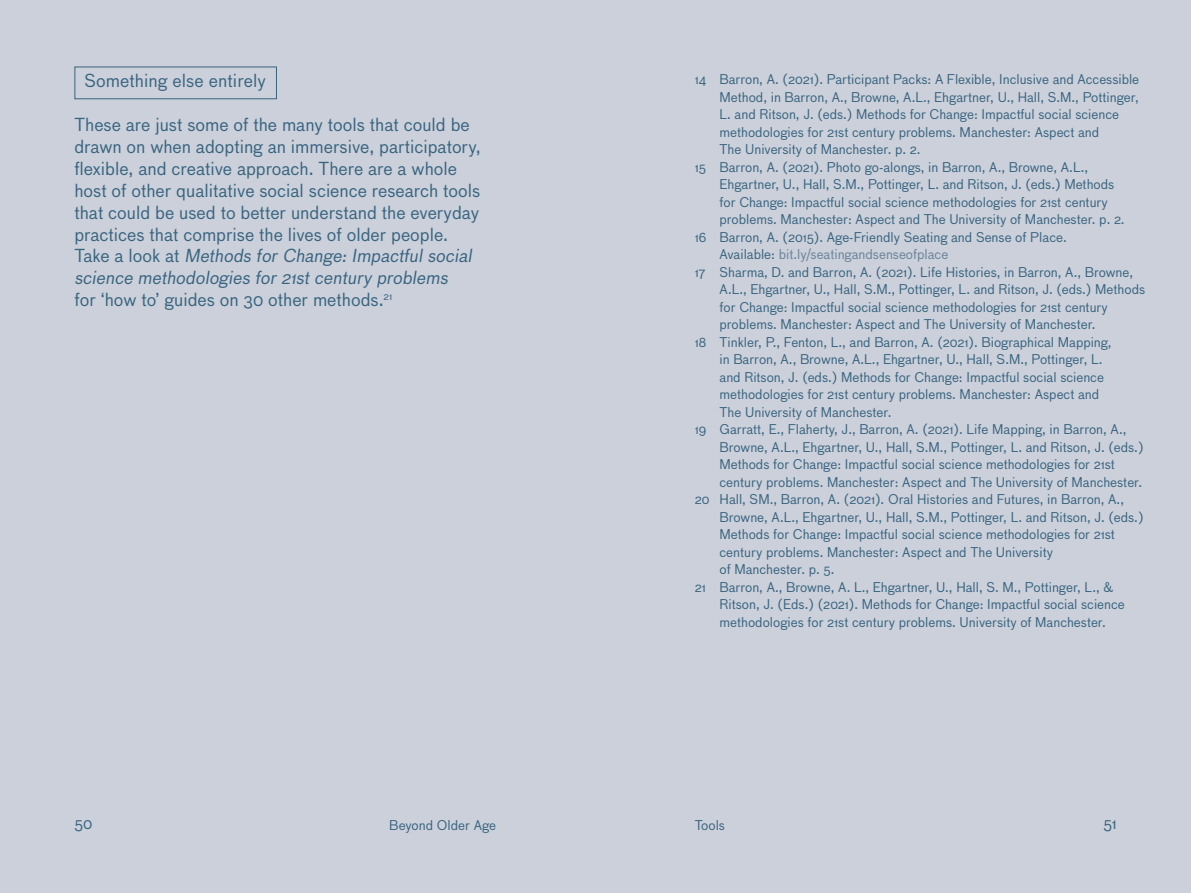
<style>
.page{position:relative;width:1191px;height:893px;background:#cbd0da}
.page>*{position:absolute;margin:0;border:0;box-sizing:border-box;transform-origin:0 0}
.t1{font:17.5px/21.9px "Bau";color:#37637f}
.t2{font:15.75px "Bau";color:#37637f}
.t3{font:13.12px "Bau";color:#37637f}
.t4{font:13.12px "Bau";color:#698199}
.s1{font-style:italic}
.s2{color:#37637f}
</style>
<div class="page">
<div style="left:74px;top:67px;width:203px;height:32px;border:1px solid #37637f"></div>
<h1 class="t1" style="left:84px;top:70px;width:183px">Something else entirely</h1>
<p class="t1" style="left:74px;top:114px;width:408px">These are just some of the many tools that could be drawn on when adopting an immersive, participatory, flexible, and creative approach. There are a whole host of other qualitative social science research tools that could be used to better understand the everyday practices that comprise the lives of older people.<br>Ta k e a l o o k at <span class="s1">Methods forChange:Impactfulsocial science methodologies for21stcentury problems<br></span>for ‘how to’ guides on 30 other methods.<sup>21</sup></p>
<p class="t3" style="left:694px;top:70px;width:446px">14 Barron, A. (2021). Participant Packs: A Flexible, Inclusive and Accessible</p>
<p class="t3" style="left:719px;top:88px;width:420px">Method, in Barron, A., Browne, A.L., Ehgartner, U., Hall, S.M., Pottinger,</p>
<p class="t3" style="left:719px;top:105px;width:401px">L. and Ritson, J. (eds.) Methods for Change: Impactful social science</p>
<p class="t3" style="left:719px;top:123px;width:381px">methodologies for 21st century problems. Manchester: Aspect and</p>
<p class="t3" style="left:719px;top:140px;width:202px">The University of Manchester. p. 2.</p>
<p class="t3" style="left:694px;top:158px;width:395px">15 Barron, A. (2021). Photo go-alongs, in Barron, A., Browne, A.L.,</p>
<p class="t3" style="left:719px;top:175px;width:396px">Ehgartner, U., Hall, S.M., Pottinger, L. and Ritson, J. (eds.) Methods</p>
<p class="t3" style="left:719px;top:193px;width:390px">for Change: Impactful social science methodologies for 21st century</p>
<p class="t3" style="left:719px;top:210px;width:406px">problems. Manchester: Aspect and The University of Manchester. p. 2.</p>
<p class="t3" style="left:694px;top:228px;width:373px">16 Barron, A. (2015). Age-Friendly Seating and Sense of Place.</p>
<p class="t4" style="left:719px;top:245px;width:230px"><span class="s2">Available:</span> bit.ly/seatingandsenseofplace</p>
<p class="t3" style="left:694px;top:263px;width:440px">17 Sharma, D. and Barron, A. (2021). Life Histories, in Barron, A., Browne,</p>
<p class="t3" style="left:719px;top:280px;width:427px">A.L., Ehgartner, U., Hall, S.M., Pottinger, L. and Ritson, J. (eds.) Methods</p>
<p class="t3" style="left:719px;top:298px;width:390px">for Change: Impactful social science methodologies for 21st century</p>
<p class="t3" style="left:719px;top:315px;width:377px">problems. Manchester: Aspect and The University of Manchester.</p>
<p class="t3" style="left:694px;top:332px;width:418px">18 Tinkler, P., Fenton, L., and Barron, A. (2021). Biographical Mapping,</p>
<p class="t3" style="left:719px;top:350px;width:384px">in Barron, A., Browne, A.L., Ehgartner, U., Hall, S.M., Pottinger, L.</p>
<p class="t3" style="left:719px;top:367px;width:386px">and Ritson, J. (eds.) Methods for Change: Impactful social science</p>
<p class="t3" style="left:719px;top:385px;width:381px">methodologies for 21st century problems. Manchester: Aspect and</p>
<p class="t3" style="left:719px;top:402px;width:173px">The University of Manchester.</p>
<p class="t3" style="left:694px;top:420px;width:433px">19 Garratt, E., Flaherty, J., Barron, A. (2021). Life Mapping, in Barron, A.,</p>
<p class="t3" style="left:719px;top:437px;width:425px">Browne, A.L., Ehgartner, U., Hall, S.M., Pottinger, L. and Ritson, J. (eds.)</p>
<p class="t3" style="left:719px;top:455px;width:397px">Methods for Change: Impactful social science methodologies for 21st</p>
<p class="t3" style="left:719px;top:472px;width:424px">century problems. Manchester: Aspect and The University of Manchester.</p>
<p class="t3" style="left:694px;top:490px;width:431px">20 Hall, SM., Barron, A. (2021). Oral Histories and Futures, in Barron, A.,</p>
<p class="t3" style="left:719px;top:507px;width:425px">Browne, A.L., Ehgartner, U., Hall, S.M., Pottinger, L. and Ritson, J. (eds.)</p>
<p class="t3" style="left:719px;top:525px;width:397px">Methods for Change: Impactful social science methodologies for 21st</p>
<p class="t3" style="left:719px;top:542px;width:335px">century problems. Manchester: Aspect and The University</p>
<p class="t3" style="left:719px;top:560px;width:116px">of Manchester. p. 5.</p>
<p class="t3" style="left:694px;top:577px;width:420px">21 Barron, A., Browne, A. L., Ehgartner, U., Hall, S. M., Pottinger, L., &amp;</p>
<p class="t3" style="left:719px;top:595px;width:407px">Ritson, J. (Eds.) (2021). Methods for Change: Impactful social science</p>
<p class="t3" style="left:719px;top:612px;width:388px">methodologies for 21st century problems. University of Manchester.</p>
<p class="t2" style="left:74px;top:812px;width:19px">50</p>
<p class="t3" style="left:389px;top:816px;width:108px">Beyond Older Age</p>
<p class="t3" style="left:694px;top:816px;width:32px">Tools</p>
<p class="t2" style="left:1103px;top:812px;width:15px">51</p>
</div>
